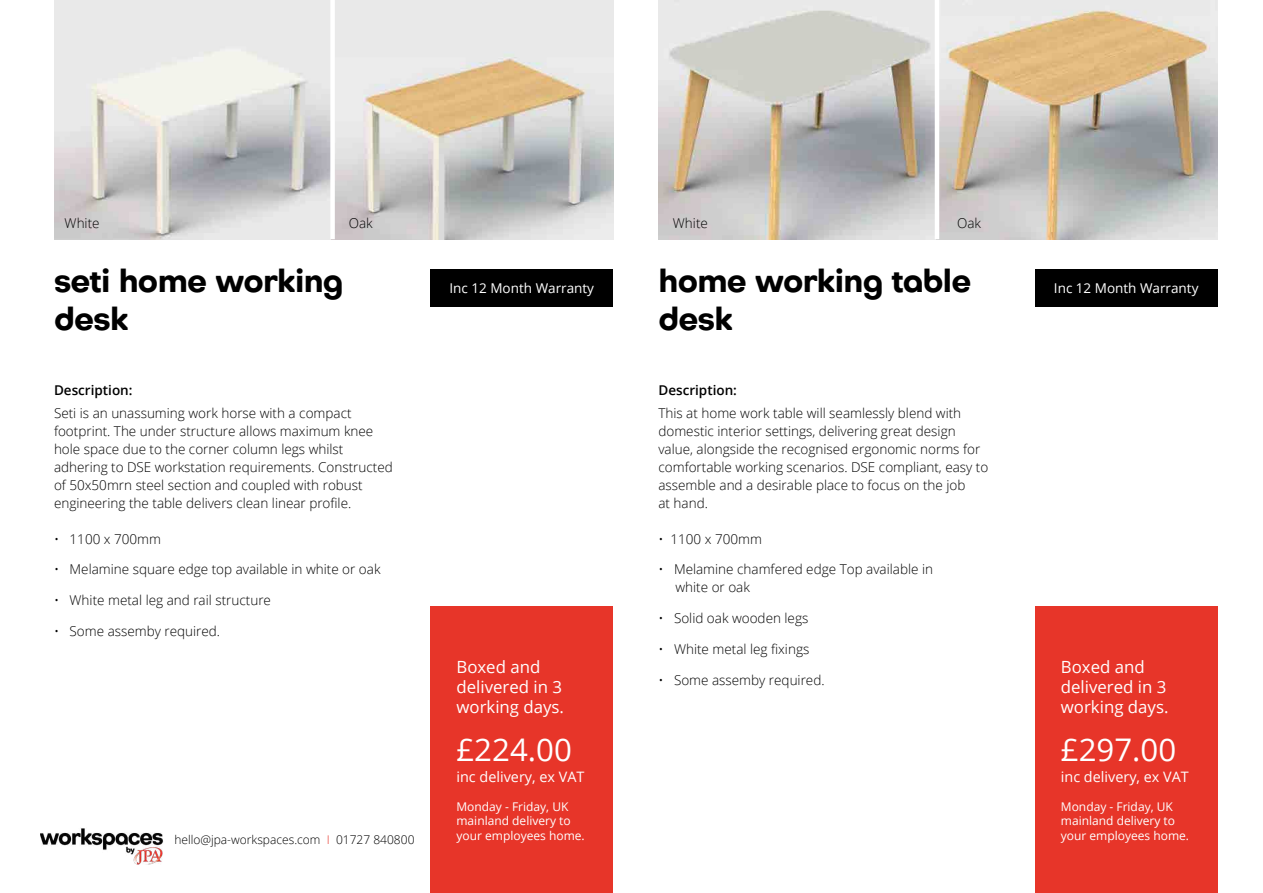
<style>
.page{position:relative;width:1263px;height:893px;background:#fff}
.page>*{position:absolute;margin:0;border:0;box-sizing:border-box;transform-origin:0 0}
.t1{font:700 31.5px/37.8px "Octarine";letter-spacing:-.02em;color:#000}
.t2{font:31.2px "Open Sans";color:#fff}
.t3{font:16.8px/20.1px "Open Sans";color:#fff}
.t4{font:14.4px "Open Sans";color:#fff}
.t5{font:300 13.5px/18px "Open Sans";color:#000}
.t6{font:13.5px "Open Sans";color:#fff}
.t7{font:600 13.5px "Open Sans";color:#000}
.t8{font:12px/14.4px "Open Sans";color:#fff}
.t9{font:300 12px "Open Sans";color:#000}
.s1{color:#e73529}
</style>
<div class="page">
<img style="left:40px;top:828px;width:123px;height:36px">
<div style="left:430px;top:607px;width:183px;height:286px;background:#e73529"></div>
<div style="left:430px;top:269px;width:183px;height:38px;background:#000"></div>
<div style="left:1035px;top:607px;width:182px;height:286px;background:#e73529"></div>
<div style="left:1035px;top:269px;width:182px;height:38px;background:#000"></div>
<img style="left:54px;top:0;width:276px;height:239px">
<img style="left:658px;top:0;width:277px;height:239px">
<img style="left:335px;top:0;width:278px;height:239px">
<img style="left:939px;top:0;width:278px;height:239px">
<p class="t5" style="left:65px;top:213px;width:36px">White</p>
<p class="t5" style="left:349px;top:213px;width:26px">Oak</p>
<p class="t5" style="left:673px;top:213px;width:36px">White</p>
<p class="t5" style="left:957px;top:213px;width:26px">Oak</p>
<h1 class="t1" style="left:54px;top:261px;width:291px">seti home working desk</h1>
<p class="t7" style="left:54px;top:381px;width:80px">Description:</p>
<p class="t5" style="left:54px;top:403px;width:340px">Seti is an unassuming work horse with a compact footprint. The under structure allows maximum knee hole space due to the corner column legs whilst adhering to DSE workstation requirements. Constructed of 50x50mrn steel section and coupled with robust engineering the table delivers clean linear profile.</p>
<p class="t5" style="left:54px;top:529px;width:109px">• 1100 x 700mm</p>
<p class="t5" style="left:54px;top:560px;width:328px">• Melamine square edge top available in white or oak</p>
<p class="t5" style="left:54px;top:591px;width:218px">• White metal leg and rail structure</p>
<p class="t5" style="left:54px;top:622px;width:168px">• Some assemby required.</p>
<p class="t9" style="left:174px;top:831px;width:242px">hello@jpa-workspaces.com <span class="s1">I</span> 01727 840800</p>
<p class="t6" style="left:449px;top:279px;width:146px">Inc 12 Month Warranty</p>
<p class="t3" style="left:456px;top:656px;width:109px">Boxed and delivered in 3 working days.</p>
<h2 class="t2" style="left:456px;top:728px;width:117px">£224.00</h2>
<p class="t4" style="left:456px;top:767px;width:129px">inc delivery, ex VAT</p>
<p class="t8" style="left:456px;top:799px;width:130px">Monday - Friday, UK mainland delivery to your employees home.</p>
<h1 class="t1" style="left:658px;top:261px;width:315px">home working table desk</h1>
<p class="t7" style="left:658px;top:381px;width:80px">Description:</p>
<p class="t5" style="left:658px;top:403px;width:331px">This at home work table will seamlessly blend with domestic interior settings, delivering great design value, alongside the recognised ergonomic norms for comfortable working scenarios. DSE compliant, easy to assemble and a desirable place to focus on the job<br>at hand.</p>
<p class="t5" style="left:658px;top:529px;width:105px">• 1100 x 700mm</p>
<p class="t5" style="left:675px;top:560px;width:259px;text-indent:-17px">• Melamine chamfered edge Top available in white or oak</p>
<p class="t5" style="left:658px;top:609px;width:151px">• Solid oak wooden legs</p>
<p class="t5" style="left:658px;top:640px;width:152px">• White metal leg fixings</p>
<p class="t5" style="left:658px;top:670px;width:168px">• Some assemby required.</p>
<p class="t6" style="left:1054px;top:279px;width:146px">Inc 12 Month Warranty</p>
<p class="t3" style="left:1061px;top:656px;width:109px">Boxed and delivered in 3 working days.</p>
<h2 class="t2" style="left:1061px;top:728px;width:117px">£297.00</h2>
<p class="t4" style="left:1061px;top:767px;width:129px">inc delivery, ex VAT</p>
<p class="t8" style="left:1061px;top:799px;width:130px">Monday - Friday, UK mainland delivery to your employees home.</p>
</div>
